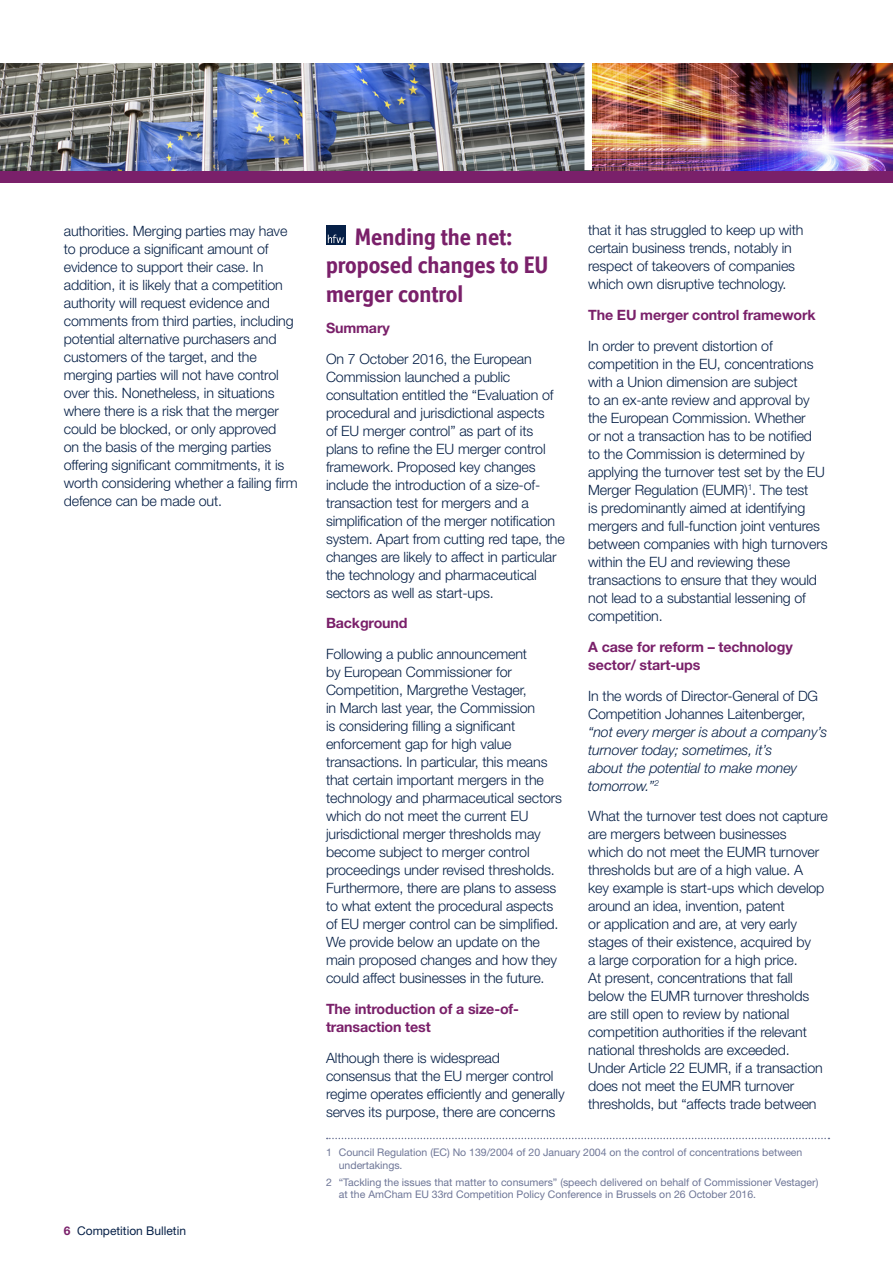
<style>
.page{position:relative;width:893px;height:1263px;background:#fff}
.page>*{position:absolute;margin:0;border:0;box-sizing:border-box;transform-origin:0 0}
.t1{font:700 24px/28.8px "Officina Display ITC Std";color:#7a206a}
.t2{font:300 14.25px/18px "Helvetica Neue LT Std";letter-spacing:-.01em;color:#062047}
.t3{font:700 14.25px/18px "Helvetica Neue LT Std";letter-spacing:-.01em;color:#7a206a}
.t4{font:italic 300 14.25px/18px "Helvetica Neue LT Std";letter-spacing:-.01em;color:#062047}
.t5{font:12px "Helvetica Neue LT Std";color:#062047}
.t6{font:10.5px/12.6px "Helvetica Neue LT Std";color:#6e7697}
.s1{font-weight:700;color:#7a206a}
</style>
<div class="page">
<div style="left:326px;top:225px;width:19px;height:19px;background:#062047"></div>
<svg style="left:328px;top:235px;width:16px;height:8px"></svg>
<div style="left:0;top:170px;width:893px;height:13px;background:#7a206a"></div>
<img style="left:592px;top:64px;width:301px;height:106px">
<img style="left:0;top:64px;width:584px;height:106px">
<svg style="left:327px;top:1138px;width:502px;height:1px"></svg>
<p class="t2" style="left:588px;top:221px;width:217px">that it has struggled to keep up with certain business trends, notably in respect of takeovers of companies which own disruptive technology.</p>
<p class="t3" style="left:588px;top:306px;width:229px">The EU merger control framework</p>
<p class="t2" style="left:588px;top:337px;width:241px">In order to prevent distortion of competition in the EU, concentrations with a Union dimension are subject<br>to an ex-ante review and approval by the European Commission. Whether<br>or not a transaction has to be notified to the Commission is determined by applying the turnover test set by the EU Merger Regulation (EUMR)<sup>1</sup>. The test<br>is predominantly aimed at identifying mergers and full-function joint ventures between companies with high turnovers within the EU and reviewing these transactions to ensure that they would not lead to a substantial lessening of competition.</p>
<p class="t3" style="left:588px;top:637px;width:206px">A case for reform – technology sector/ start-ups</p>
<p class="t2" style="left:588px;top:686px;width:231px">In the words of Director-General of DG<br>Competition Johannes Laitenberger,</p>
<p class="t4" style="left:588px;top:722px;width:241px">“not every merger is about a company’s turnover today; sometimes, it’s<br>about the potential to make money tomorrow.”<sup>2</sup></p>
<p class="t2" style="left:588px;top:807px;width:241px">What the turnover test does not capture are mergers between businesses<br>which do not meet the EUMR turnover thresholds but are of a high value. A<br>key example is start-ups which develop around an idea, invention, patent<br>or application and are, at very early stages of their existence, acquired by<br>a large corporation for a high price.<br>At present, concentrations that fall below the EUMR turnover thresholds are still open to review by national competition authorities if the relevant national thresholds are exceeded.<br>Under Article 22 EUMR, if a transaction does not meet the EUMR turnover thresholds, but “affects trade between</p>
<p class="t6" style="left:339px;top:1146px;width:465px;text-indent:-13px">1 Council Regulation (EC) No 139/2004 of 20 January 2004 on the control of concentrations between undertakings.</p>
<p class="t6" style="left:339px;top:1175px;width:481px;text-indent:-13px">2 “Tackling the issues that matter to consumers” (speech delivered on behalf of Commissioner Vestager) at the AmCham EU 33rd Competition Policy Conference in Brussels on 26 October 2016.</p>
<p class="t2" style="left:64px;top:221px;width:235px">authorities. Merging parties may have to produce a significant amount of evidence to support their case. In addition, it is likely that a competition authority will request evidence and comments from third parties, including potential alternative purchasers and customers of the target, and the merging parties will not have control over this. Nonetheless, in situations where there is a risk that the merger could be blocked, or only approved<br>on the basis of the merging parties offering significant commitments, it is worth considering whether a failing firm defence can be made out.</p>
<h1 class="t1" style="left:326px;top:222px;width:224px;text-indent:29px">Mending the net: proposed changes to EU merger control</h1>
<p class="t3" style="left:326px;top:318px;width:65px">Summary</p>
<p class="t2" style="left:326px;top:349px;width:240px">On 7 October 2016, the European Commission launched a public consultation entitled the “Evaluation of procedural and jurisdictional aspects<br>of EU merger control” as part of its plans to refine the EU merger control framework. Proposed key changes include the introduction of a size-of&shy;transaction test for mergers and a simplification of the merger notification system. Apart from cutting red tape, the changes are likely to affect in particular the technology and pharmaceutical sectors as well as start-ups.</p>
<p class="t3" style="left:326px;top:614px;width:83px">Background</p>
<p class="t2" style="left:326px;top:645px;width:238px">Following a public announcement<br>by European Commissioner for Competition, Margrethe Vestager,<br>in March last year, the Commission<br>is considering filling a significant enforcement gap for high value transactions. In particular, this means that certain important mergers in the technology and pharmaceutical sectors which do not meet the current EU jurisdictional merger thresholds may become subject to merger control proceedings under revised thresholds.<br>Furthermore, there are plans to assess to what extent the procedural aspects of EU merger control can be simplified.<br>We provide below an update on the main proposed changes and how they could affect businesses in the future.</p>
<p class="t3" style="left:326px;top:999px;width:194px">The introduction of a size-of&shy;transaction test</p>
<p class="t2" style="left:326px;top:1048px;width:240px">Although there is widespread consensus that the EU merger control regime operates efficiently and generally serves its purpose, there are concerns</p>
<p class="t5" style="left:64px;top:1224px;width:124px"><span class="s1">6</span> Competition Bulletin</p>
</div>
